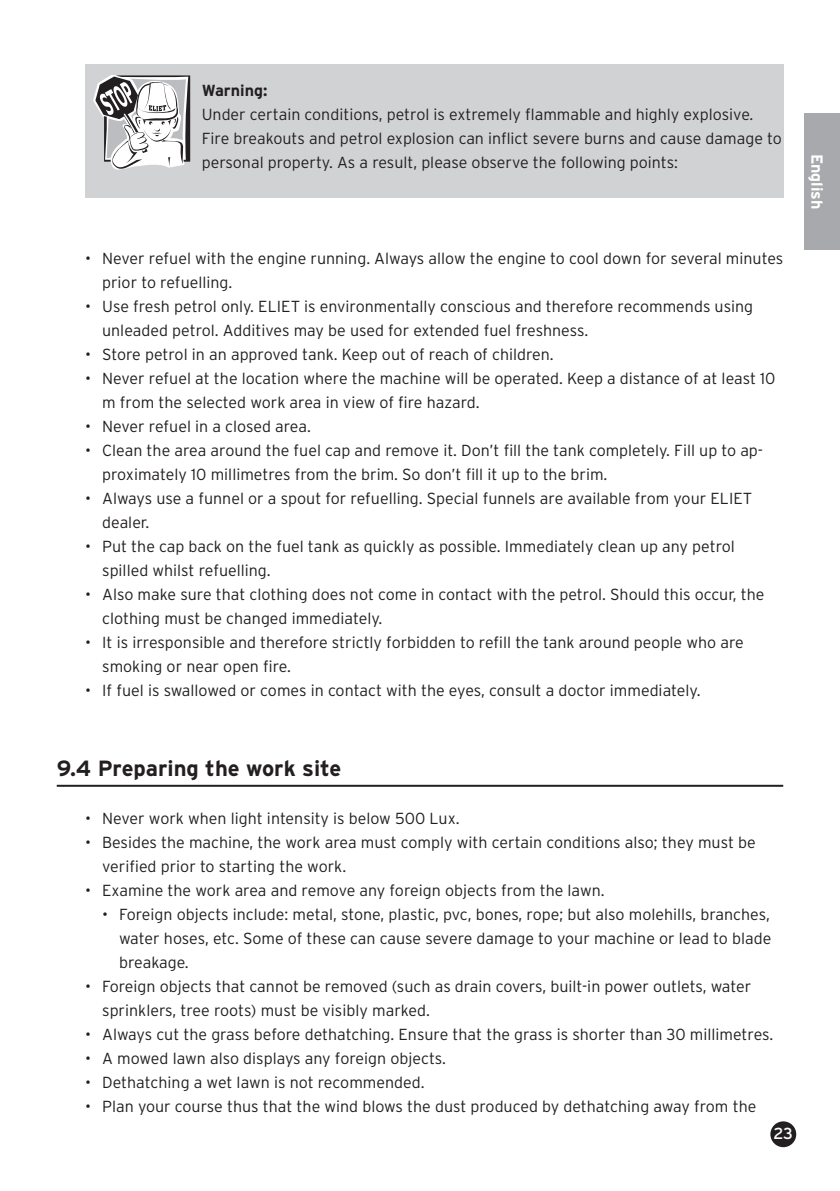
<style>
.page{position:relative;width:840px;height:1191px;background:#fff}
.page>*{position:absolute;margin:0;border:0;box-sizing:border-box;transform-origin:0 0}
.t1{font:700 22px "Interstate";color:#231f20}
.t2{font:300 16px/24px "Interstate";color:#231f20}
.t3{font:700 16px "Interstate";color:#231f20}
.t4{font:700 16px "Interstate";color:#fff}
.t5{font:16px "Interstate";color:#fff}
</style>
<div class="page">
<div style="left:85px;top:64px;width:697px;height:134px;background:#d1d2d4"></div>
<svg style="left:93px;top:75px;width:97px;height:95px"></svg>
<div style="left:771px;top:1122px;width:23px;height:24px;background:#231f20;border-radius:50%"></div>
<div style="left:770px;top:1121px;width:25px;height:26px;border:2px solid #231f20;border-radius:50%"></div>
<div style="left:803px;top:113px;width:36px;height:136px;background:#a8a9ad"></div>
<hr style="left:57px;top:785px;width:725px;height:2px;background:#231f20">
<p class="t3" style="left:202px;top:81px;width:67px">Warning:</p>
<p class="t2" style="left:202px;top:102px;width:581px">Under certain conditions, petrol is extremely flammable and highly explosive.<br>Fire breakouts and petrol explosion can inflict severe burns and cause damage to personal property. As a result, please observe the following points:</p>
<p class="t2" style="left:102px;top:246px;width:682px;text-indent:-17px">• Never refuel with the engine running. Always allow the engine to cool down for several minutes prior to refuelling.</p>
<p class="t2" style="left:102px;top:294px;width:652px;text-indent:-17px">• Use fresh petrol only. ELIET is environmentally conscious and therefore recommends using unleaded petrol. Additives may be used for extended fuel freshness.</p>
<p class="t2" style="left:85px;top:342px;width:470px">• Store petrol in an approved tank. Keep out of reach of children.</p>
<p class="t2" style="left:102px;top:366px;width:674px;text-indent:-17px">• Never refuel at the location where the machine will be operated. Keep a distance of at least 10 m from the selected work area in view of fire hazard.</p>
<p class="t2" style="left:85px;top:414px;width:227px">• Never refuel in a closed area.</p>
<p class="t2" style="left:102px;top:438px;width:662px;text-indent:-17px">• Clean the area around the fuel cap and remove it. Don’t fill the tank completely. Fill up to ap&shy;proximately 10 millimetres from the brim. So don’t fill it up to the brim.</p>
<p class="t2" style="left:102px;top:486px;width:651px;text-indent:-17px">• Always use a funnel or a spout for refuelling. Special funnels are available from your ELIET dealer.</p>
<p class="t2" style="left:102px;top:534px;width:634px;text-indent:-17px">• Put the cap back on the fuel tank as quickly as possible. Immediately clean up any petrol spilled whilst refuelling.</p>
<p class="t2" style="left:102px;top:582px;width:663px;text-indent:-17px">• Also make sure that clothing does not come in contact with the petrol. Should this occur, the clothing must be changed immediately.</p>
<p class="t2" style="left:102px;top:630px;width:642px;text-indent:-17px">• It is irresponsible and therefore strictly forbidden to refill the tank around people who are smoking or near open fire.</p>
<p class="t2" style="left:85px;top:678px;width:616px">• If fuel is swallowed or comes in contact with the eyes, consult a doctor immediately.</p>
<p class="t4" style="left:826px;top:154px;width:57px;rotate:90deg">English</p>
<h1 class="t1" style="left:57px;top:755px;width:286px">9.4 Preparing the work site</h1>
<p class="t2" style="left:85px;top:806px;width:376px">• Never work when light intensity is below 500 Lux.</p>
<p class="t2" style="left:102px;top:830px;width:654px;text-indent:-17px">• Besides the machine, the work area must comply with certain conditions also; they must be verified prior to starting the work.</p>
<p class="t2" style="left:85px;top:878px;width:520px">• Examine the work area and remove any foreign objects from the lawn.</p>
<p class="t2" style="left:119px;top:902px;width:653px;text-align:justify;text-indent:-17px">• Foreign objects include: metal, stone, plastic, pvc, bones, rope; but also molehills, branches, water hoses, etc. Some of these can cause severe damage to your machine or lead to blade breakage.</p>
<p class="t2" style="left:102px;top:974px;width:650px;text-indent:-17px">• Foreign objects that cannot be removed (such as drain covers, built-in power outlets, water sprinklers, tree roots) must be visibly marked.</p>
<p class="t2" style="left:85px;top:1022px;width:689px">• Always cut the grass before dethatching. Ensure that the grass is shorter than 30 millimetres.</p>
<p class="t2" style="left:85px;top:1046px;width:362px">• A mowed lawn also displays any foreign objects.</p>
<p class="t2" style="left:85px;top:1070px;width:341px">• Dethatching a wet lawn is not recommended.</p>
<p class="t2" style="left:85px;top:1094px;width:672px">• Plan your course thus that the wind blows the dust produced by dethatching away from the</p>
<p class="t5" style="left:773px;top:1124px;width:21px">23</p>
</div>
